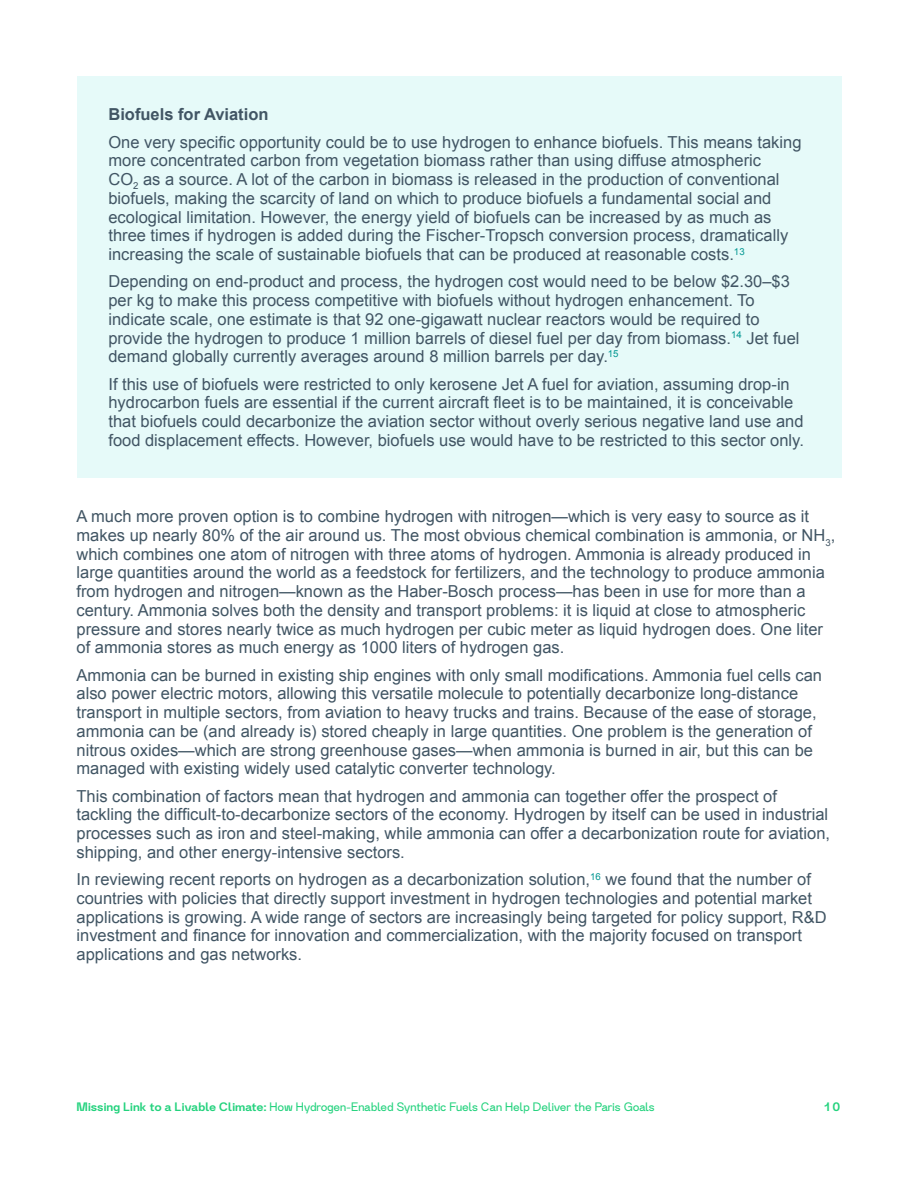
<style>
.page{position:relative;width:918px;height:1188px;background:#fff}
.page>*{position:absolute;margin:0;border:0;box-sizing:border-box;transform-origin:0 0}
.t1{font:16.5px/18.8px "Arial";color:#415564}
.t2{font:700 16.5px "Arial";color:#415564}
.t3{font:12px "Practice";letter-spacing:-.01em;color:#23d27d}
.t4{font:500 12px "Practice";color:#23d27d}
.s1{font-weight:500}
</style>
<div class="page">
<div style="left:77px;top:77px;width:764px;height:401px;background:#e6faf9"></div>
<p class="t2" style="left:108px;top:104px;width:162px">Biofuels for Aviation</p>
<p class="t1" style="left:108px;top:133px;width:695px">One very specific opportunity could be to use hydrogen to enhance biofuels. This means taking more concentrated carbon from vegetation biomass rather than using diffuse atmospheric<br>CO<sub>2</sub> as a source. A lot of the carbon in biomass is released in the production of conventional biofuels, making the scarcity of land on which to produce biofuels a fundamental social and ecological limitation. However, the energy yield of biofuels can be increased by as much as three times if hydrogen is added during the Fischer-Tropsch conversion process, dramatically increasing the scale of sustainable biofuels that can be produced at reasonable costs.<sup>13</sup></p>
<p class="t1" style="left:108px;top:272px;width:693px">Depending on end-product and process, the hydrogen cost would need to be below $2.30–$3 per kg to make this process competitive with biofuels without hydrogen enhancement. To indicate scale, one estimate is that 92 one-gigawatt nuclear reactors would be required to provide the hydrogen to produce 1 million barrels of diesel fuel per day from biomass.<sup>14</sup> Jet fuel demand globally currently averages around 8 million barrels per day.<sup>15</sup></p>
<p class="t1" style="left:108px;top:375px;width:697px">If this use of biofuels were restricted to only kerosene Jet A fuel for aviation, assuming drop-in hydrocarbon fuels are essential if the current aircraft fleet is to be maintained, it is conceivable that biofuels could decarbonize the aviation sector without overly serious negative land use and food displacement effects. However, biofuels use would have to be restricted to this sector only.</p>
<p class="t1" style="left:77px;top:507px;width:760px">A much more proven option is to combine hydrogen with nitrogen—which is very easy to source as it makes up nearly 80% of the air around us. The most obvious chemical combination is ammonia, or NH<sub>3</sub>, which combines one atom of nitrogen with three atoms of hydrogen. Ammonia is already produced in large quantities around the world as a feedstock for fertilizers, and the technology to produce ammonia from hydrogen and nitrogen—known as the Haber-Bosch process—has been in use for more than a century. Ammonia solves both the density and transport problems: it is liquid at close to atmospheric pressure and stores nearly twice as much hydrogen per cubic meter as liquid hydrogen does. One liter of ammonia stores as much energy as 1000 liters of hydrogen gas.</p>
<p class="t1" style="left:77px;top:666px;width:747px">Ammonia can be burned in existing ship engines with only small modifications. Ammonia fuel cells can also power electric motors, allowing this versatile molecule to potentially decarbonize long-distance transport in multiple sectors, from aviation to heavy trucks and trains. Because of the ease of storage, ammonia can be (and already is) stored cheaply in large quantities. One problem is the generation of nitrous oxides—which are strong greenhouse gases—when ammonia is burned in air, but this can be managed with existing widely used catalytic converter technology.</p>
<p class="t1" style="left:77px;top:787px;width:755px">This combination of factors mean that hydrogen and ammonia can together offer the prospect of tackling the difficult-to-decarbonize sectors of the economy. Hydrogen by itself can be used in industrial processes such as iron and steel-making, while ammonia can offer a decarbonization route for aviation, shipping, and other energy-intensive sectors.</p>
<p class="t1" style="left:77px;top:870px;width:752px">In reviewing recent reports on hydrogen as a decarbonization solution,<sup>16</sup> we found that the number of countries with policies that directly support investment in hydrogen technologies and potential market applications is growing. A wide range of sectors are increasingly being targeted for policy support, R&amp;D investment and finance for innovation and commercialization, with the majority focused on transport applications and gas networks.</p>
<p class="t3" style="left:77px;top:1100px;width:580px"><span class="s1">Missing Link to a Livable Climate:</span> How Hydrogen-Enabled Synthetic Fuels Can Help Deliver the Paris Goals</p>
<p class="t4" style="left:823px;top:1100px;width:19px">10</p>
</div>
